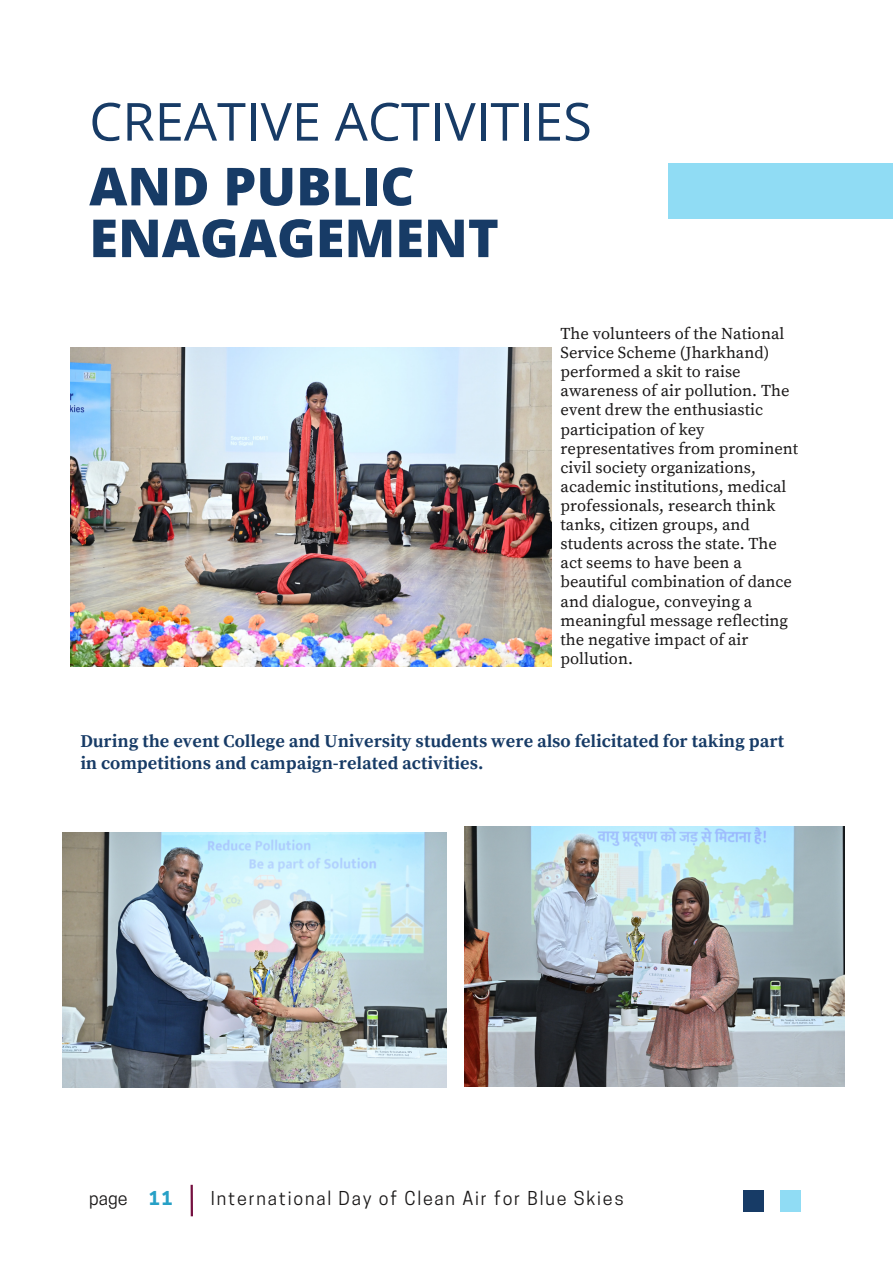
<style>
.page{position:relative;width:893px;height:1264px;background:#fff}
.page>*{position:absolute;margin:0;border:0;box-sizing:border-box;transform-origin:0 0}
.t1{font:800 52.5px/51.8px "Open Sans";color:#173b66}
.t2{font:52.5px "Open Sans";color:#173b66}
.t3{font:700 18px/21.3px "Source Serif Pro";color:#173b66}
.t4{font:18px "Cooper Hewitt";letter-spacing:.1em;color:#191717}
.t5{font:700 18px "Cooper Hewitt";color:#27a0c6}
.t6{font:16.5px/19px "Source Serif Pro";color:#191717}
</style>
<div class="page">
<hr style="left:190px;top:1184px;width:3px;height:32px;background:#751040">
<div style="left:743px;top:1189px;width:20px;height:22px;background:#173b66"></div>
<div style="left:780px;top:1189px;width:20px;height:22px;background:#90dcf4"></div>
<div style="left:668px;top:163px;width:224px;height:56px;background:#90dcf4"></div>
<img style="left:71px;top:347px;width:480px;height:319px">
<img style="left:62px;top:832px;width:385px;height:255px">
<img style="left:464px;top:826px;width:380px;height:260px">
<p class="t2" style="left:89px;top:84px;width:504px">CREATIVE ACTIVITIES</p>
<p class="t1" style="left:89px;top:159px;width:411px">AND PUBLIC<br>ENAGAGEMENT</p>
<p class="t6" style="left:560px;top:324px;width:239px">The volunteers of the National<br>Service Scheme (Jharkhand) performed a skit to raise awareness of air pollution. The event drew the enthusiastic participation of key representatives from prominent civil society organizations, academic institutions, medical professionals, research think tanks, citizen groups, and students across the state. The act seems to have been a beautiful combination of dance and dialogue, conveying a meaningful message reflecting the negative impact of air pollution.</p>
<p class="t3" style="left:80px;top:731px;width:705px">During the event College and University students were also felicitated for taking part in competitions and campaign-related activities.</p>
<p class="t4" style="left:89px;top:1191px;width:40px">page</p>
<p class="t5" style="left:149px;top:1191px;width:25px">11</p>
<p class="t4" style="left:211px;top:1191px;width:414px">International Day of Clean Air for Blue Skies</p>
</div>
